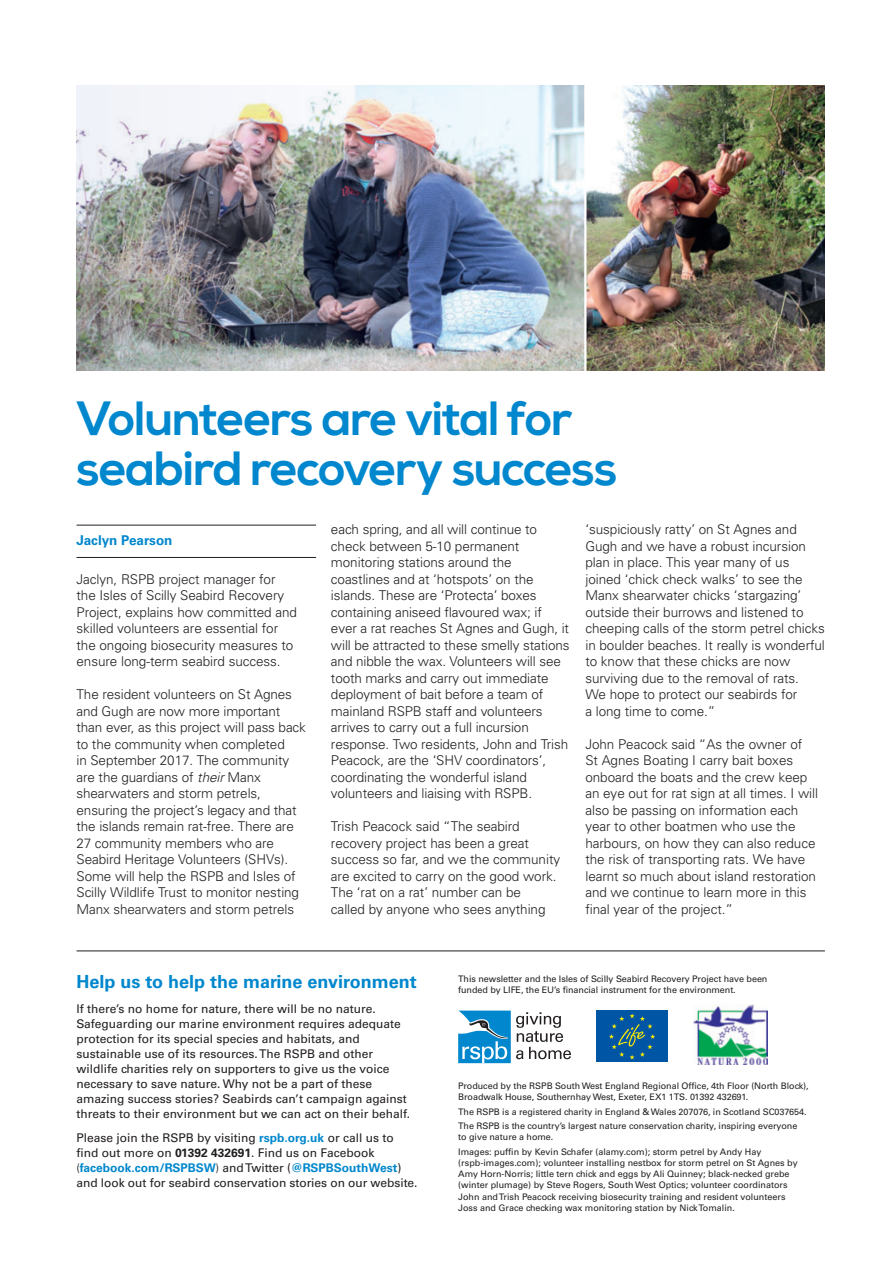
<style>
.page{position:relative;width:893px;height:1263px;background:#fff}
.page>*{position:absolute;margin:0;border:0;box-sizing:border-box;transform-origin:0 0}
.t1{font:700 48px/49.5px "Nexa";letter-spacing:-.025em;color:#0087cd}
.t2{font:700 18px "Univers";color:#0087cd}
.t3{font:300 13.5px/16.5px "Univers";letter-spacing:-.005em;color:#231f20}
.t4{font:700 13.5px "Univers";color:#0087cd}
.t5{font:12px/15px "Univers";color:#231f20}
.t6{font:9px/11.2px "Univers";letter-spacing:-.005em;color:#231f20}
.s1{font-style:italic}
.s2{font-weight:700;color:#0087cd}
.s3{font-weight:700}
.s4{font-weight:300}
</style>
<div class="page">
<img style="left:488px;top:85px;width:337px;height:286px">
<hr style="left:77px;top:951px;width:748px;height:1px;background:#231f20">
<svg style="left:458px;top:1010px;width:113px;height:53px"></svg>
<div style="left:596px;top:1011px;width:72px;height:51px;background:#0155a5"></div>
<svg style="left:609px;top:1013px;width:46px;height:46px"></svg>
<img style="left:694px;top:1004px;width:74px;height:61px">
<hr style="left:584px;top:52px;width:2px;height:331px;background:#fff">
<img style="left:77px;top:85px;width:411px;height:286px">
<hr style="left:77px;top:525px;width:239px;height:1px;background:#231f20">
<hr style="left:77px;top:557px;width:239px;height:1px;background:#231f20">
<h1 class="t1" style="left:77px;top:396px;width:543px">Volunteers are vital for seabird recovery success</h1>
<p class="t4" style="left:77px;top:532px;width:97px">Jaclyn Pearson</p>
<p class="t3" style="left:77px;top:570px;width:222px">Jaclyn, RSPB project manager for the Isles of Scilly Seabird Recovery Project, explains how committed and skilled volunteers are essential for the ongoing biosecurity measures to ensure long-term seabird success.</p>
<p class="t3" style="left:77px;top:686px;width:231px">The resident volunteers on St Agnes and Gugh are now more important than ever, as this project will pass back to the community when completed<br>in September 2017. The community are the guardians of <span class="s1">their</span> Manx shearwaters and storm petrels, ensuring the project’s legacy and that the islands remain rat-free. There are 27 community members who are Seabird Heritage Volunteers (SHVs).<br>Some will help the RSPB and Isles of Scilly Wildlife Trust to monitor nesting Manx shearwaters and storm petrels</p>
<p class="t3" style="left:331px;top:521px;width:240px">each spring, and all will continue to check between 5-10 permanent monitoring stations around the coastlines and at ‘hotspots’ on the islands. These are ‘Protecta’ boxes containing aniseed flavoured wax; if ever a rat reaches St Agnes and Gugh, it will be attracted to these smelly stations and nibble the wax. Volunteers will see tooth marks and carry out immediate deployment of bait before a team of mainland RSPB staff and volunteers arrives to carry out a full incursion response. Two residents, John and Trish Peacock, are the ‘SHV coordinators’, coordinating the wonderful island volunteers and liaising with RSPB.</p>
<p class="t3" style="left:331px;top:818px;width:231px">Trish Peacock said “The seabird recovery project has been a great success so far, and we the community are excited to carry on the good work.<br>The ‘rat on a rat’ number can be<br>called by anyone who sees anything</p>
<p class="t3" style="left:585px;top:521px;width:241px">‘suspiciously ratty’ on St Agnes and Gugh and we have a robust incursion plan in place. This year many of us joined ‘chick check walks’ to see the Manx shearwater chicks ‘stargazing’ outside their burrows and listened to cheeping calls of the storm petrel chicks in boulder beaches. It really is wonderful to know that these chicks are now surviving due to the removal of rats.<br>We hope to protect our seabirds for<br>a long time to come.”</p>
<p class="t3" style="left:585px;top:735px;width:234px">John Peacock said “As the owner of St Agnes Boating I carry bait boxes onboard the boats and the crew keep an eye out for rat sign at all times. I will also be passing on information each year to other boatmen who use the harbours, on how they can also reduce the risk of transporting rats. We have learnt so much about island restoration and we continue to learn more in this final year of the project.”</p>
<h2 class="t2" style="left:77px;top:971px;width:342px">Help us to help the marine environment</h2>
<p class="t5" style="left:77px;top:1001px;width:335px">If there’s no home for nature, there will be no nature.<br>Safeguarding our marine environment requires adequate protection for its special species and habitats, and sustainable use of its resources. The RSPB and other wildlife charities rely on supporters to give us the voice necessary to save nature. Why not be a part of these amazing success stories? Seabirds can’t campaign against threats to their environment but we can act on their behalf.</p>
<p class="t5" style="left:77px;top:1130px;width:343px">Please join the RSPB by visiting <span class="s2">rspb.org.uk</span> or call us to find out more on <span class="s3">01392 432691</span>. Find us on Facebook <span class="s4">(</span><span class="s2">facebook.com/RSPBSW</span><span class="s4">)</span> and Twitter (<span class="s2">@RSPBSouthWest</span>) and look out for seabird conservation stories on our website.</p>
<p class="t6" style="left:458px;top:973px;width:311px">This newsletter and the Isles of Scilly Seabird Recovery Project have been funded by LIFE, the EU’s financial instrument for the environment.</p>
<p class="t6" style="left:458px;top:1080px;width:352px">Produced by the RSPB South West England Regional Office, 4th Floor (North Block),<br>Broadwalk House, Southernhay West, Exeter, EX1 1TS. 01392 432691.</p>
<p class="t6" style="left:458px;top:1104px;width:350px;line-height:14.4px">The RSPB is a registered charity in England &amp; Wales 207076, in Scotland SC037654.<br>The RSPB is the country’s largest nature conservation charity, inspiring everyone</p>
<p class="t6" style="left:458px;top:1130px;width:305px;line-height:14.4px">to give nature a home.<br>Images: puffin by Kevin Schafer (alamy.com); storm petrel by Andy Hay</p>
<p class="t6" style="left:458px;top:1157px;width:341px">(rspb-images.com); volunteer installing nestbox for storm petrel on St Agnes by Amy Horn-Norris; little tern chick and eggs by Ali Quinney; black-necked grebe (winter plumage) by Steve Rogers, South West Optics; volunteer coordinators John and Trish Peacock receiving biosecurity training and resident volunteers Joss and Grace checking wax monitoring station by Nick Tomalin.</p>
</div>
